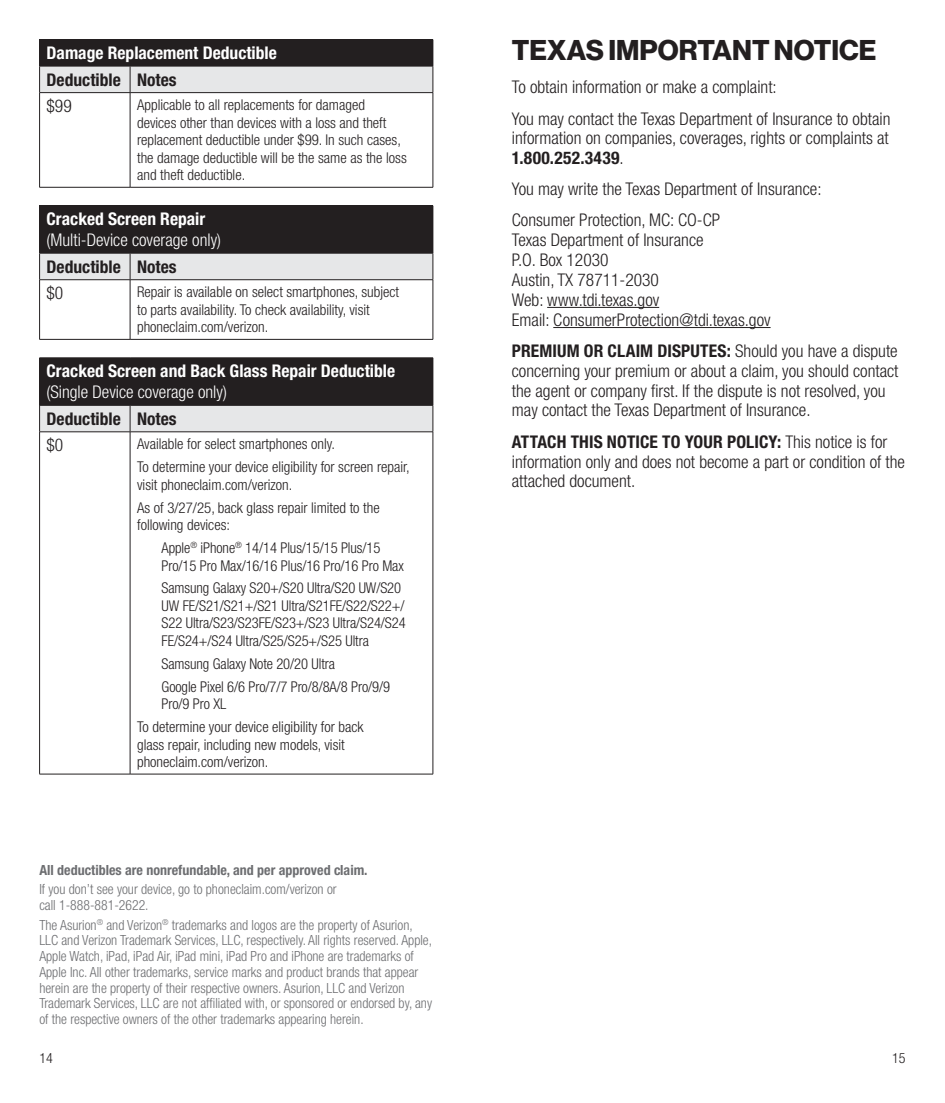
<style>
.page{position:relative;width:945px;height:1103px;background:#fff}
.page>*{position:absolute;margin:0;border:0;box-sizing:border-box;transform-origin:0 0}
.Page_title_16_16{font:700 28px "Verizon NHGDS";color:#231f20}
.Body_content_10_12{font:300 condensed 17.5px/19.9px "Helvetica Neue LT Std";color:#231f20}
.Table_header_10_12-white{font:700 condensed 17.5px/21px "Helvetica Neue LT Std";color:#fff}
.Table_bold_10_12{font:700 condensed 17.5px "Helvetica Neue LT Std";color:#231f20}
.Table_header_10_12-white-2{font:300 condensed 17.5px/21px "Helvetica Neue LT Std";color:#fff}
.Table_content_10_12{font:300 condensed 17.5px "Helvetica Neue LT Std";color:#231f20}
.Table_content_9_11{font:300 condensed 14.88px/17.5px "Helvetica Neue LT Std";color:#231f20}
.Footnote_8_10{font:300 condensed 14px/15.8px "Helvetica Neue LT Std";color:#6d6e71}
.Footnote_8_10-2{font:700 condensed 14px "Helvetica Neue LT Std";color:#6d6e71}
.t1{font:300 condensed 14px "Helvetica Neue LT Std";color:#231f20}
.s1{font-weight:700}
.s2{font-weight:300}
</style>
<div class="page">
<hr style="left:39px;top:39px;width:91px;height:1px;background:#231f20">
<hr style="left:130px;top:39px;width:303px;height:1px;background:#231f20">
<svg style="left:39px;top:40px;width:395px;height:53px;background:#807f80"></svg>
<hr style="left:39px;top:92px;width:91px;height:1px;background:#231f20">
<hr style="left:39px;top:93px;width:1px;height:94px;background:#231f20">
<hr style="left:130px;top:92px;width:303px;height:1px;background:#231f20">
<hr style="left:130px;top:93px;width:1px;height:94px;background:#231f20">
<hr style="left:433px;top:93px;width:1px;height:94px;background:#231f20">
<hr style="left:39px;top:187px;width:91px;height:1px;background:#231f20">
<hr style="left:130px;top:187px;width:303px;height:1px;background:#231f20">
<div style="left:40px;top:206px;width:393px;height:47px;background:#231f20"></div>
<hr style="left:39px;top:205px;width:91px;height:1px;background:#231f20">
<hr style="left:39px;top:206px;width:1px;height:47px;background:#231f20">
<hr style="left:130px;top:205px;width:303px;height:1px;background:#231f20">
<hr style="left:433px;top:206px;width:1px;height:47px;background:#231f20">
<div style="left:39px;top:253px;width:395px;height:27px;background:#e6e7e8"></div>
<hr style="left:39px;top:279px;width:91px;height:1px;background:#231f20">
<hr style="left:39px;top:280px;width:1px;height:59px;background:#231f20">
<hr style="left:130px;top:279px;width:303px;height:1px;background:#231f20">
<hr style="left:130px;top:280px;width:1px;height:59px;background:#231f20">
<hr style="left:433px;top:280px;width:1px;height:59px;background:#231f20">
<hr style="left:39px;top:339px;width:91px;height:1px;background:#231f20">
<hr style="left:130px;top:339px;width:303px;height:1px;background:#231f20">
<div style="left:40px;top:358px;width:393px;height:47px;background:#231f20"></div>
<hr style="left:39px;top:357px;width:91px;height:1px;background:#231f20">
<hr style="left:39px;top:358px;width:1px;height:47px;background:#231f20">
<hr style="left:130px;top:357px;width:303px;height:1px;background:#231f20">
<hr style="left:433px;top:358px;width:1px;height:47px;background:#231f20">
<div style="left:39px;top:405px;width:395px;height:27px;background:#e6e7e8"></div>
<hr style="left:39px;top:431px;width:91px;height:1px;background:#231f20">
<hr style="left:39px;top:432px;width:1px;height:342px;background:#231f20">
<hr style="left:130px;top:431px;width:303px;height:1px;background:#231f20">
<hr style="left:130px;top:432px;width:1px;height:342px;background:#231f20">
<hr style="left:433px;top:432px;width:1px;height:342px;background:#231f20">
<hr style="left:39px;top:773px;width:91px;height:1px;background:#231f20">
<hr style="left:130px;top:773px;width:303px;height:1px;background:#231f20">
<hr style="left:547px;top:307px;width:112px;height:1px;background:#231f20">
<hr style="left:553px;top:327px;width:218px;height:1px;background:#231f20">
<p class="Table_header_10_12-white" style="left:47px;top:42px;width:232px">Damage Replacement Deductible</p>
<p class="Table_bold_10_12" style="left:47px;top:69px;width:76px">Deductible</p>
<p class="Table_bold_10_12" style="left:137px;top:69px;width:41px">Notes</p>
<p class="Table_content_10_12" style="left:47px;top:96px;width:27px">$99</p>
<p class="Table_content_9_11" style="left:137px;top:96px;width:271px">Applicable to all replacements for damaged devices other than devices with a loss and theft replacement deductible under $99. In such cases, the damage deductible will be the same as the loss and theft deductible.</p>
<p class="Table_header_10_12-white-2" style="left:47px;top:208px;width:176px"><span class="s1">Cracked Screen Repair </span>(Multi-Device coverage only)</p>
<p class="Table_bold_10_12" style="left:47px;top:256px;width:76px">Deductible</p>
<p class="Table_bold_10_12" style="left:137px;top:256px;width:41px">Notes</p>
<p class="Table_content_10_12" style="left:47px;top:283px;width:18px">$0</p>
<p class="Table_content_9_11" style="left:137px;top:283px;width:264px">Repair is available on select smartphones, subject to parts availability. To check availability, visit phoneclaim.com/verizon.</p>
<p class="Table_header_10_12-white" style="left:47px;top:360px;width:350px">Cracked Screen and Back Glass Repair Deductible <span class="s2">(Single Device coverage only)</span></p>
<p class="Table_bold_10_12" style="left:47px;top:408px;width:76px">Deductible</p>
<p class="Table_bold_10_12" style="left:137px;top:408px;width:41px">Notes</p>
<p class="Table_content_10_12" style="left:47px;top:435px;width:18px">$0</p>
<p class="Table_content_9_11" style="left:137px;top:435px;width:199px">Available for select smartphones only.</p>
<p class="Table_content_9_11" style="left:137px;top:458px;width:274px">To determine your device eligibility for screen repair, visit phoneclaim.com/verizon.</p>
<p class="Table_content_9_11" style="left:137px;top:498px;width:244px">As of 3/27/25, back glass repair limited to the following devices:</p>
<p class="Table_content_9_11" style="left:162px;top:539px;width:244px">Apple<sup>®</sup> iPhone<sup>®</sup> 14/14 Plus/15/15 Plus/15<br>Pro/15 Pro Max/16/16 Plus/16 Pro/16 Pro Max</p>
<p class="Table_content_9_11" style="left:162px;top:579px;width:246px">Samsung Galaxy S20+/S20 Ultra/S20 UW/S20<br>UW FE/S21/S21+/S21 Ultra/S21FE/S22/S22+/ S22 Ultra/S23/S23FE/S23+/S23 Ultra/S24/S24<br>FE/S24+/S24 Ultra/S25/S25+/S25 Ultra</p>
<p class="Table_content_9_11" style="left:162px;top:654px;width:175px">Samsung Galaxy Note 20/20 Ultra</p>
<p class="Table_content_9_11" style="left:162px;top:677px;width:230px">Google Pixel 6/6 Pro/7/7 Pro/8/8A/8 Pro/9/9<br>Pro/9 Pro XL</p>
<p class="Table_content_9_11" style="left:137px;top:718px;width:228px">To determine your device eligibility for back glass repair, including new models, visit phoneclaim.com/verizon.</p>
<p class="Footnote_8_10-2" style="left:39px;top:861px;width:330px">All deductibles are nonrefundable, and per approved claim.</p>
<p class="Footnote_8_10" style="left:39px;top:881px;width:299px">If you don’t see your device, go to phoneclaim.com/verizon or call 1-888-881-2622.</p>
<p class="Footnote_8_10" style="left:39px;top:916px;width:394px">The Asurion<sup>®</sup> and Verizon<sup>®</sup> trademarks and logos are the property of Asurion, LLC and Verizon Trademark Services, LLC, respectively. All rights reserved. Apple, Apple Watch, iPad, iPad Air, iPad mini, iPad Pro and iPhone are trademarks of Apple Inc. All other trademarks, service marks and product brands that appear herein are the property of their respective owners. Asurion, LLC and Verizon Trademark Services, LLC are not affiliated with, or sponsored or endorsed by, any of the respective owners of the other trademarks appearing herein.</p>
<p class="Page_title_16_16" style="left:512px;top:34px;width:366px">TEXAS IMPORTANT NOTICE</p>
<p class="Body_content_10_12" style="left:512px;top:77px;width:266px">To obtain information or make a complaint:</p>
<p class="Body_content_10_12" style="left:512px;top:108px;width:380px;text-align:justify">You may contact the Texas Department of Insurance to obtain information on companies, coverages, rights or complaints at <span class="s1">1.800.252.3439</span>.</p>
<p class="Body_content_10_12" style="left:512px;top:179px;width:311px">You may write the Texas Department of Insurance:</p>
<p class="Body_content_10_12" style="left:512px;top:210px;width:260px">Consumer Protection, MC: CO-CP<br>Texas Department of Insurance<br>P.O. Box 12030<br>Austin, TX 78711-2030<br>Web: www.tdi.texas.gov<br>Email: ConsumerProtection@tdi.texas.gov</p>
<p class="Body_content_10_12" style="left:512px;top:341px;width:388px"><span class="s1">PREMIUM OR CLAIM DISPUTES:</span> Should you have a dispute concerning your premium or about a claim, you should contact the agent or company first. If the dispute is not resolved, you may contact the Texas Department of Insurance.</p>
<p class="Body_content_10_12" style="left:512px;top:432px;width:395px"><span class="s1">ATTACH THIS NOTICE TO YOUR POLICY:</span> This notice is for information only and does not become a part or condition of the attached document.</p>
<p class="t1" style="left:39px;top:1049px;width:15px">14</p>
<p class="t1" style="left:892px;top:1049px;width:15px">15</p>
</div>
